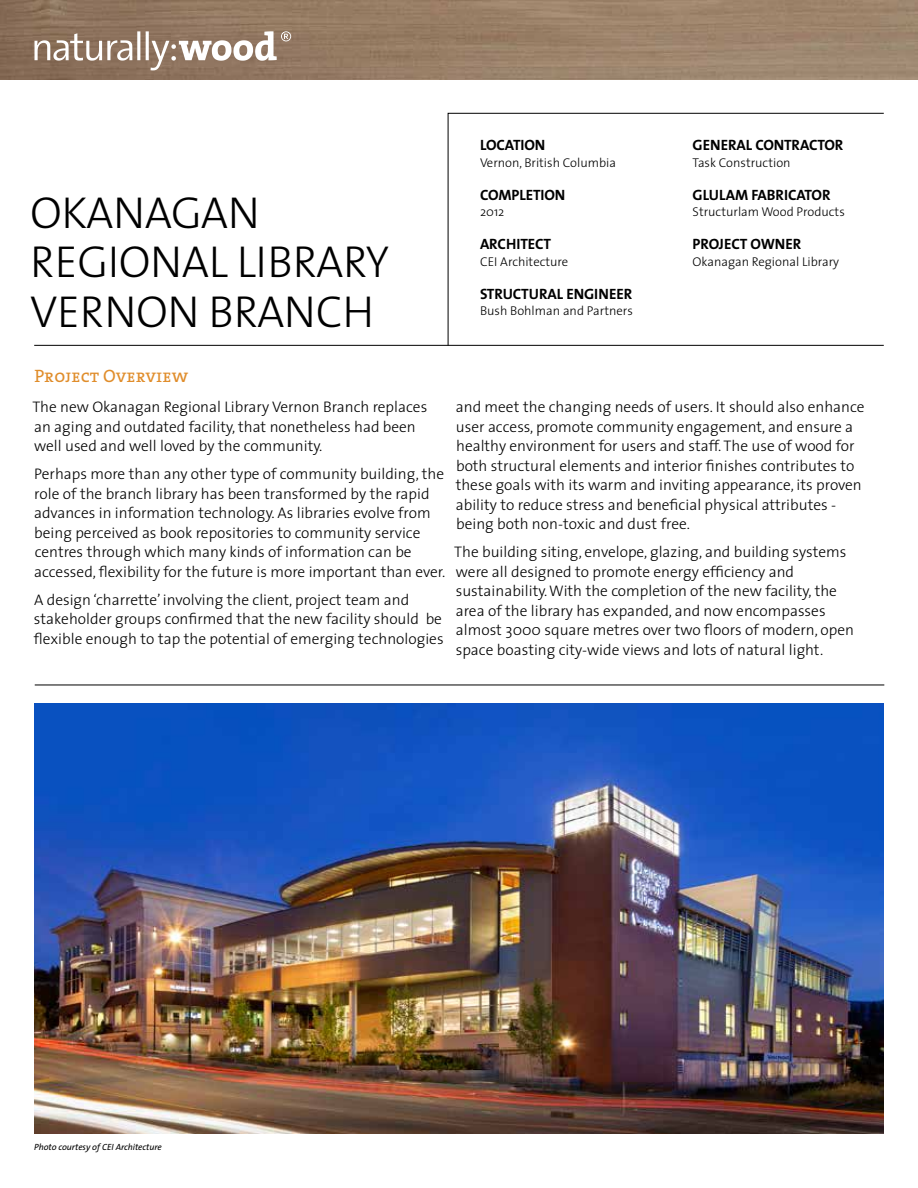
<style>
.page{position:relative;width:918px;height:1188px;background:#fff}
.page>*{position:absolute;margin:0;border:0;box-sizing:border-box;transform-origin:0 0}
.t1{font:300 45px/49.5px "The Sans";letter-spacing:-.01em;color:#000}
.t2{font:18px "The Serif Caps";color:#e08d2b}
.t3{font:300 15.3px/19.5px "The Sans";color:#000}
.t4{font:15px "The Sans Bold Caps";letter-spacing:-.005em;color:#000}
.t5{font:300 12.75px "The Sans";color:#000}
.t6{font:italic 9px "The Sans";letter-spacing:-.005em;color:#000}
</style>
<div class="page">
<img style="left:0;top:0;width:918px;height:79px">
<img style="left:34px;top:704px;width:850px;height:430px">
<svg style="left:34px;top:31px;width:257px;height:39px"></svg>
<svg style="left:448px;top:113px;width:436px;height:232px"></svg>
<hr style="left:34px;top:345px;width:850px;height:1px;background:#000">
<hr style="left:35px;top:685px;width:849px;height:1px;background:#000">
<h1 class="t1" style="left:30px;top:186px;width:360px">OKANAGAN<br>REGIONAL LIBRARY<br>VERNON BRANCH</h1>
<p class="t4" style="left:480px;top:133px;width:67px">LOCATION</p>
<p class="t5" style="left:480px;top:152px;width:138px">Vernon, British Columbia</p>
<p class="t4" style="left:480px;top:182px;width:87px">COMPLETION</p>
<p class="t5" style="left:480px;top:202px;width:26px">2012</p>
<p class="t4" style="left:480px;top:232px;width:73px">ARCHITECT</p>
<p class="t5" style="left:480px;top:251px;width:90px">CEI Architecture</p>
<p class="t4" style="left:480px;top:281px;width:154px">STRUCTURAL ENGINEER</p>
<p class="t5" style="left:480px;top:301px;width:154px">Bush Bohlman and Partners</p>
<p class="t4" style="left:693px;top:133px;width:152px">GENERAL CONTRACTOR</p>
<p class="t5" style="left:693px;top:152px;width:99px">Task Construction</p>
<p class="t4" style="left:693px;top:182px;width:139px">GLULAM FABRICATOR</p>
<p class="t5" style="left:693px;top:202px;width:154px">Structurlam Wood Products</p>
<p class="t4" style="left:693px;top:232px;width:110px">PROJECT OWNER</p>
<p class="t5" style="left:693px;top:251px;width:148px">Okanagan Regional Library</p>
<p class="t2" style="left:34px;top:361px;width:155px">Project Overview</p>
<p class="t3" style="left:32px;top:397px;width:396px">The new Okanagan Regional Library Vernon Branch replaces an aging and outdated facility, that nonetheless had been well used and well loved by the community.</p>
<p class="t3" style="left:34px;top:464px;width:413px">Perhaps more than any other type of community building, the role of the branch library has been transformed by the rapid advances in information technology. As libraries evolve from being perceived as book repositories to community service centres through which many kinds of information can be accessed, flexibility for the future is more important than ever.</p>
<p class="t3" style="left:34px;top:590px;width:411px">A design ‘charrette’ involving the client, project team and stakeholder groups confirmed that the new facility should be flexible enough to tap the potential of emerging technologies</p>
<p class="t3" style="left:456px;top:397px;width:410px">and meet the changing needs of users. It should also enhance user access, promote community engagement, and ensure a healthy environment for users and staff. The use of wood for both structural elements and interior finishes contributes to these goals with its warm and inviting appearance, its proven ability to reduce stress and beneficial physical attributes - being both non-toxic and dust free.</p>
<p class="t3" style="left:454px;top:542px;width:401px">The building siting, envelope, glazing, and building systems were all designed to promote energy efficiency and sustainability. With the completion of the new facility, the area of the library has expanded, and now encompasses almost 3000 square metres over two floors of modern, open space boasting city-wide views and lots of natural light.</p>
<p class="t6" style="left:34px;top:1140px;width:129px">Photo courtesy of CEI Architecture</p>
</div>
